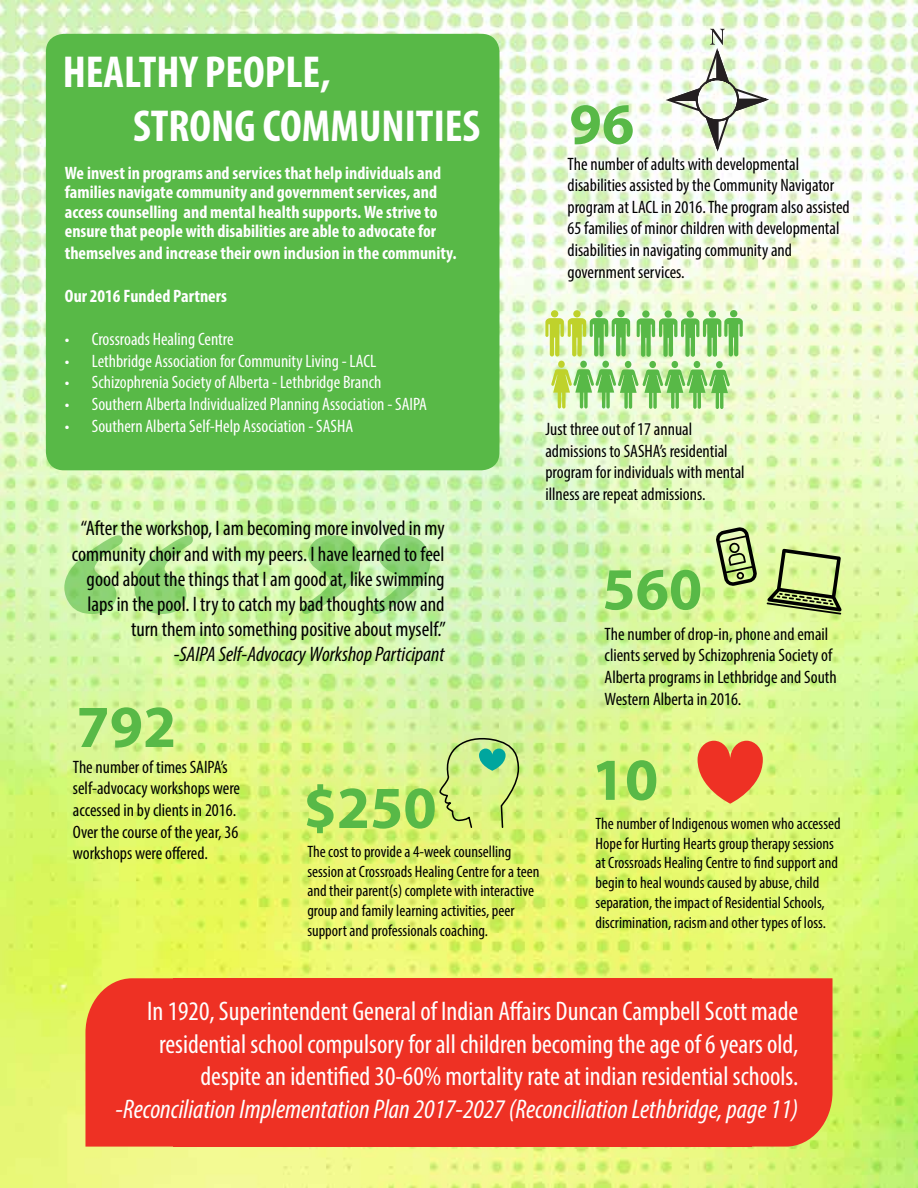
<style>
.page{position:relative;width:918px;height:1188px;background:#fff}
.page>*{position:absolute;margin:0;border:0;box-sizing:border-box;transform-origin:0 0}
.t1{font:345px "Bell MT Bold";color:#58b947}
.t2{font:700 60px "Myriad Pro";color:#58b947}
.t3{font:700 58.5px "Myriad Pro";color:#58b947}
.t4{font:700 condensed 45px/54px "Myriad Pro";color:#fff}
.t5{font:condensed 27px/32.4px "Myriad Pro";color:#fff;text-align:right}
.t6{font:italic condensed 27px "Myriad Pro";color:#fff}
.t7{font:condensed 21px/25.2px "Myriad Pro";color:#000;text-align:right}
.t8{font:italic condensed 21px "Myriad Pro";color:#000}
.t9{font:condensed 18px/21.6px "Myriad Pro";color:#000}
.t10{font:700 condensed 18px/19.5px "Myriad Pro";color:#fff}
.t11{font:condensed 18px "Myriad Pro";color:#fff}
.t12{font:condensed 16.5px/19.8px "Myriad Pro";color:#000}
</style>
<div class="page">
<img style="left:0;top:0;width:918px;height:1188px">
<div style="left:46px;top:34px;width:453px;height:436px;background:#58b947;border-radius:18px"></div>
<div style="left:85px;top:978px;width:88px;height:169px;background:#ee3124"></div>
<div style="left:752px;top:978px;width:81px;height:169px;background:#ee3124"></div>
<div style="left:173px;top:978px;width:579px;height:169px;background:#ee3124"></div>
<div style="left:558px;top:361px;width:7px;height:7px;background:#bfd22b;border-radius:50%"></div>
<div style="left:580px;top:361px;width:7px;height:7px;background:#58b947;border-radius:50%"></div>
<div style="left:602px;top:361px;width:7px;height:7px;background:#58b947;border-radius:50%"></div>
<div style="left:573px;top:310px;width:8px;height:7px;background:#bfd22b;border-radius:50%"></div>
<div style="left:595px;top:310px;width:8px;height:7px;background:#58b947;border-radius:50%"></div>
<div style="left:551px;top:310px;width:7px;height:7px;background:#bfd22b;border-radius:50%"></div>
<svg style="left:545px;top:318px;width:85px;height:39px;background:#b4db7e"></svg>
<div style="left:617px;top:310px;width:8px;height:7px;background:#58b947;border-radius:50%"></div>
<div style="left:625px;top:361px;width:6px;height:7px;background:#58b947;border-radius:50%"></div>
<div style="left:649px;top:361px;width:7px;height:7px;background:#58b947;border-radius:50%"></div>
<div style="left:672px;top:361px;width:6px;height:7px;background:#58b947;border-radius:50%"></div>
<div style="left:694px;top:361px;width:6px;height:7px;background:#58b947;border-radius:50%"></div>
<div style="left:665px;top:310px;width:7px;height:8px;background:#58b947;border-radius:50%"></div>
<div style="left:687px;top:310px;width:7px;height:8px;background:#58b947;border-radius:50%"></div>
<div style="left:642px;top:310px;width:8px;height:8px;background:#58b947;border-radius:50%"></div>
<div style="left:709px;top:310px;width:7px;height:8px;background:#58b947;border-radius:50%"></div>
<div style="left:716px;top:361px;width:7px;height:7px;background:#58b947;border-radius:50%"></div>
<svg style="left:551px;top:369px;width:179px;height:40px;background:#a3d986"></svg>
<svg style="left:637px;top:318px;width:106px;height:39px;background:#98d485"></svg>
<div style="left:730px;top:310px;width:7px;height:7px;background:#58b947;border-radius:50%"></div>
<svg style="left:438px;top:734px;width:82px;height:95px;background:#c1e281"></svg>
<svg style="left:767px;top:549px;width:75px;height:66px;background:#a6b974"></svg>
<svg style="left:715px;top:527px;width:43px;height:60px;background:#9bad73"></svg>
<svg style="left:657px;top:29px;width:121px;height:131px"></svg>
<svg style="left:698px;top:741px;width:65px;height:63px;background:#ea683e"></svg>
<h3 class="t4" style="left:133px;top:44px;width:349px;text-indent:-70px">HEALTHY PEOPLE,<br>STRONG COMMUNITIES</h3>
<p class="t10" style="left:65px;top:163px;width:378px">We invest in programs and services that help individuals and families navigate community and government services, and access counselling and mental health supports. We strive to ensure that people with disabilities are able to advocate for</p>
<p class="t10" style="left:65px;top:243px;width:393px">themselves and increase their own inclusion in the community.</p>
<p class="t10" style="left:65px;top:286px;width:164px">Our 2016 Funded Partners</p>
<p class="t11" style="left:65px;top:328px;width:170px">• Crossroads Healing Centre</p>
<p class="t11" style="left:65px;top:350px;width:313px">• Lethbridge Association for Community Living - LACL</p>
<p class="t11" style="left:65px;top:372px;width:318px">• Schizophrenia Society of Alberta - Lethbridge Branch</p>
<p class="t11" style="left:65px;top:393px;width:364px">• Southern Alberta Individualized Planning Association - SAIPA</p>
<p class="t11" style="left:65px;top:415px;width:290px">• Southern Alberta Self-Help Association - SASHA</p>
<p class="t7" style="left:72px;top:516px;width:376px">“After the workshop, I am becoming more involved in my community choir and with my peers. I have learned to feel good about the things that I am good at, like swimming laps in the pool. I try to catch my bad thoughts now and turn them into something positive about myself.”</p>
<p class="t8" style="left:174px;top:642px;width:272px">-SAIPA Self-Advocacy Workshop Participant</p>
<h1 class="t1" style="left:58px;top:449px;width:381px">“ ”</h1>
<h2 class="t2" style="left:76px;top:688px;width:101px">792</h2>
<h3 class="t3" style="left:569px;top:86px;width:66px">96</h3>
<p class="t9" style="left:568px;top:153px;width:284px">The number of adults with developmental disabilities assisted by the Community Navigator program at LACL in 2016. The program also assisted 65 families of minor children with developmental disabilities in navigating community and government services.</p>
<p class="t9" style="left:545px;top:418px;width:201px">Just three out of 17 annual admissions to SASHA’s residential program for individuals with mental illness are repeat admissions.</p>
<h2 class="t2" style="left:602px;top:550px;width:101px">560</h2>
<p class="t9" style="left:605px;top:623px;width:234px">The number of drop-in, phone and email clients served by Schizophrenia Society of Alberta programs in Lethbridge and South Western Alberta in 2016.</p>
<p class="t9" style="left:73px;top:756px;width:169px">The number of times SAIPA’s self-advocacy workshops were accessed in by clients in 2016.<br>Over the course of the year, 36 workshops were offered.</p>
<h2 class="t2" style="left:304px;top:769px;width:135px">$250</h2>
<p class="t12" style="left:307px;top:841px;width:234px">The cost to provide a 4-week counselling session at Crossroads Healing Centre for a teen and their parent(s) complete with interactive group and family learning activities, peer support and professionals coaching.</p>
<h2 class="t2" style="left:592px;top:740px;width:68px">10</h2>
<p class="t12" style="left:596px;top:813px;width:247px">The number of Indigenous women who accessed Hope for Hurting Hearts group therapy sessions at Crossroads Healing Centre to find support and begin to heal wounds caused by abuse, child separation, the impact of Residential Schools, discrimination, racism and other types of loss.</p>
<h3 class="t5" style="left:147px;top:995px;width:653px">In 1920, Superintendent General of Indian Affairs Duncan Campbell Scott made residential school compulsory for all children becoming the age of 6 years old, despite an identified 30-60% mortality rate at indian residential schools.</h3>
<h3 class="t6" style="left:116px;top:1092px;width:684px">-Reconciliation Implementation Plan 2017-2027 (Reconciliation Lethbridge, page 11)</h3>
</div>
